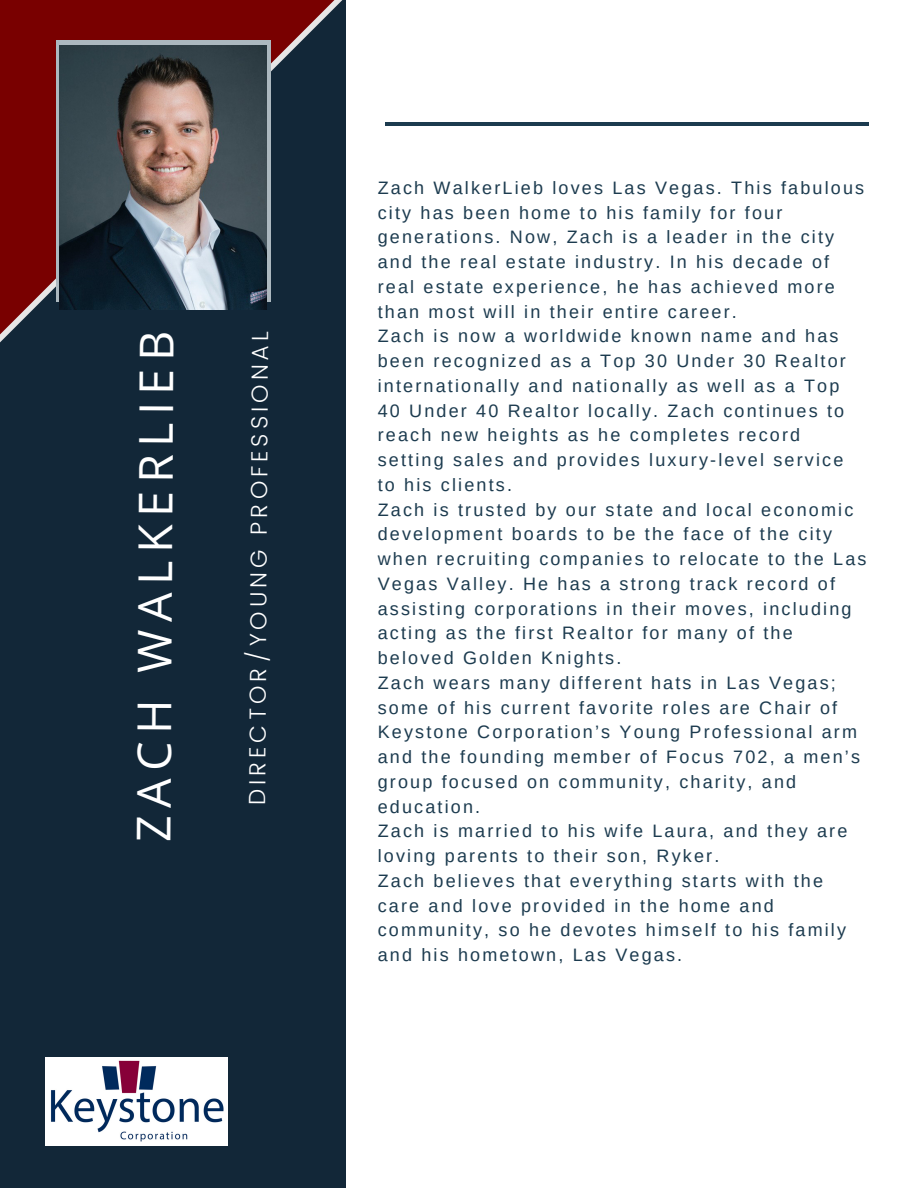
<style>
.page{position:relative;width:918px;height:1188px;background:#fff}
.page>*{position:absolute;margin:0;border:0;box-sizing:border-box;transform-origin:0 0}
.t1{font:46.65px "Open Sans";letter-spacing:.155em;color:#fff}
.t2{font:300 23.4px "Poppins";letter-spacing:.165em;color:#fff}
.t3{font:18px/24.8px "Arimo";letter-spacing:.12em;color:#1c3b4f}
</style>
<div class="page">
<hr style="left:385px;top:122px;width:484px;height:3px;background:#1c3b4f">
<div style="left:0;top:0;width:345px;height:1188px;background:#122738"></div>
<svg style="left:0;top:0;width:482px;height:388px"></svg>
<img style="left:45px;top:1058px;width:182px;height:87px">
<div style="left:56px;top:41px;width:215px;height:261px;background:#acb8bf"></div>
<img style="left:60px;top:45px;width:207px;height:265px">
<p class="t1" style="left:122px;top:842px;width:513px;rotate:-90deg">ZACH WALKERLIEB</p>
<p class="t2" style="left:245px;top:805px;width:476px;rotate:-90deg">DIRECTOR/YOUNG PROFESSIONAL</p>
<p class="t3" style="left:378px;top:175px;width:488px">Zach WalkerLieb loves Las Vegas. This fabulous city has been home to his family for four generations. Now, Zach is a leader in the city and the real estate industry. In his decade of real estate experience, he has achieved more than most will in their entire career.</p>
<p class="t3" style="left:378px;top:324px;width:470px">Zach is now a worldwide known name and has been recognized as a Top 30 Under 30 Realtor internationally and nationally as well as a Top 40 Under 40 Realtor locally. Zach continues to reach new heights as he completes record setting sales and provides luxury-level service to his clients.</p>
<p class="t3" style="left:378px;top:497px;width:490px">Zach is trusted by our state and local economic development boards to be the face of the city when recruiting companies to relocate to the Las Vegas Valley. He has a strong track record of assisting corporations in their moves, including acting as the first Realtor for many of the beloved Golden Knights.</p>
<p class="t3" style="left:378px;top:670px;width:484px">Zach wears many different hats in Las Vegas; some of his current favorite roles are Chair of Keystone Corporation’s Young Professional arm and the founding member of Focus 702, a men’s group focused on community, charity, and education.</p>
<p class="t3" style="left:378px;top:819px;width:471px">Zach is married to his wife Laura, and they are loving parents to their son, Ryker.</p>
<p class="t3" style="left:378px;top:868px;width:470px">Zach believes that everything starts with the care and love provided in the home and community, so he devotes himself to his family and his hometown, Las Vegas.</p>
</div>
